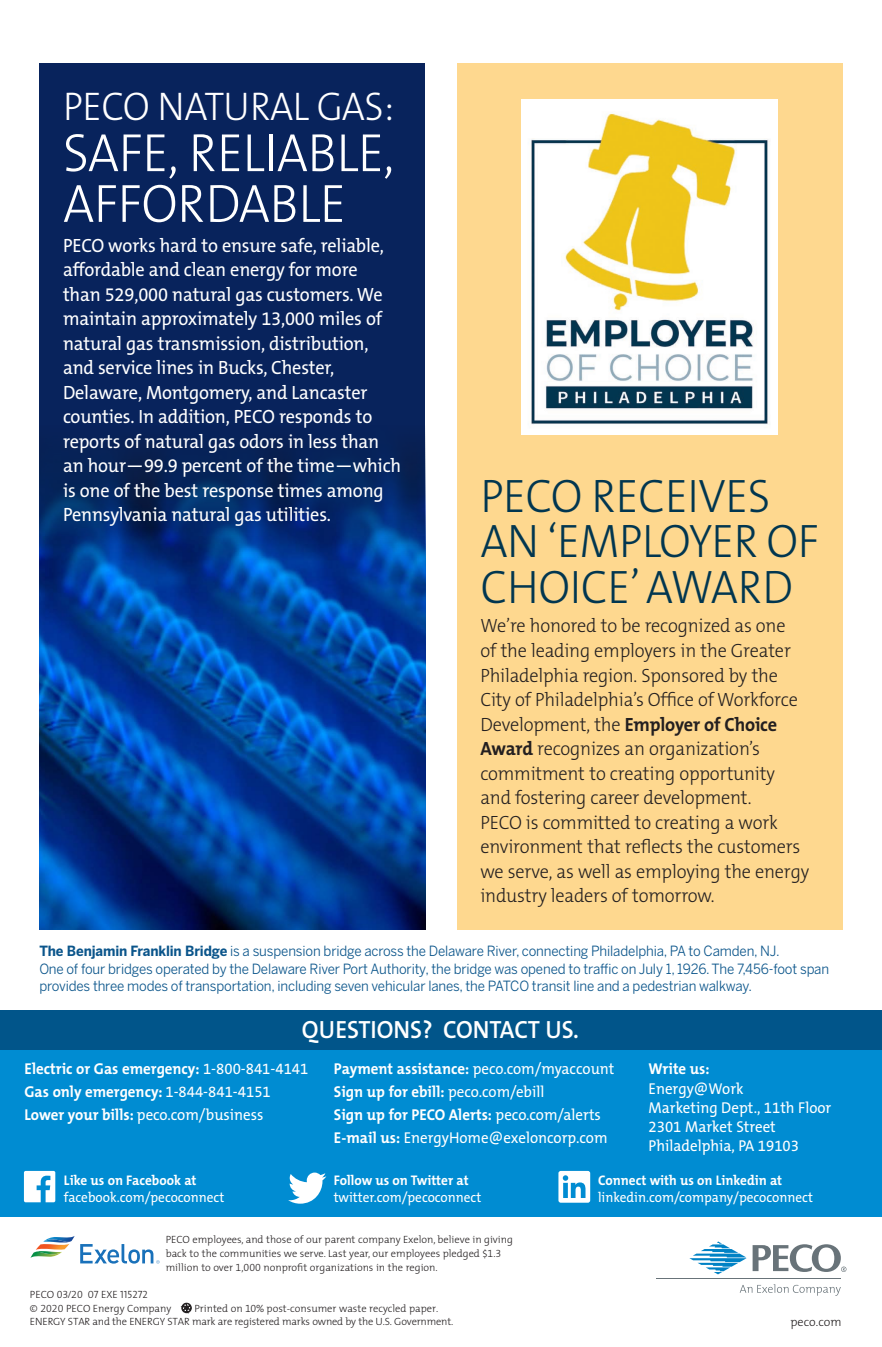
<style>
.page{position:relative;width:882px;height:1347px;background:#fff}
.page>*{position:absolute;margin:0;border:0;box-sizing:border-box;transform-origin:0 0}
.t1{font:300 54.25px/50.8px "The Mix B3";letter-spacing:-.01em;color:#fff;scale:.95 1}
.t2{font:300 47.25px/45.5px "The Mix B3";letter-spacing:-.01em;color:#013650;scale:.95 1}
.t3{font:300 40.25px "The Mix B3";color:#fff;scale:.95 1}
.t4{font:600 25.03px "The Mix B6";color:#fff;scale:.95 1}
.t5{font:19.25px/24.5px "The Mix B5 Plain";letter-spacing:-.01em;color:#fff;scale:.95 1}
.t6{font:300 19.25px/24.5px "The Mix B3";letter-spacing:-.01em;color:#231f20;scale:.95 1}
.t7{font:700 19.25px "The Mix B7";letter-spacing:-.01em;color:#231f20;scale:.95 1}
.t8{font:700 15.75px/22.8px "The Mix";color:#fff;scale:.95 1}
.t9{font:15.75px/19.2px "The Mix B5 Plain";color:#fff;scale:.95 1}
.t10{font:14px/17.5px "Benton Sans";letter-spacing:-.01em;color:#0b558b;scale:.95 1}
.t11{font:14px "The Mix B5 Plain";color:#fff;scale:.95 1}
.t12{font:700 14px "The Mix";color:#fff;scale:.95 1}
.t13{font:300 12.25px "The Mix";color:#231f20}
.t14{font:300 10.5px/14px "The Mix";color:#231f20}
.t15{font:10.5px "The Mix Light Caps";color:#231f20}
.s1{font-family:"The Mix B3";font-weight:300}
.s2{font-family:"The Mix B7";font-weight:700}
.s3{font-weight:700}
.s4{font-family:"The Mix B5 Plain";font-weight:400}
.s5{font-family:"The Mix";font-weight:700}
.s6{font-family:"The Mix Light Expert";font-weight:400}
.s7{font-family:"The Mix";font-weight:300}
.s8{font-family:"The Mix Light Expert"}
</style>
<div class="page">
<div style="left:0;top:1011px;width:882px;height:206px;background:#008cd2"></div>
<div style="left:457px;top:63px;width:386px;height:866px;background:#fed88f"></div>
<div style="left:39px;top:63px;width:386px;height:866px;background:#08235c"></div>
<img style="left:39px;top:446px;width:386px;height:483px">
<hr style="left:657px;top:1277px;width:184px;height:1px;background:#687379">
<svg style="left:288px;top:1172px;width:38px;height:31px"></svg>
<svg style="left:558px;top:1171px;width:32px;height:31px"></svg>
<img style="left:522px;top:99px;width:256px;height:335px">
<div style="left:0;top:1011px;width:882px;height:39px;background:#01558a"></div>
<svg style="left:24px;top:1171px;width:31px;height:31px"></svg>
<svg style="left:689px;top:1241px;width:58px;height:33px"></svg>
<svg style="left:753px;top:1244px;width:93px;height:28px"></svg>
<svg style="left:30px;top:1236px;width:130px;height:27px"></svg>
<svg style="left:181px;top:1302px;width:11px;height:11px"></svg>
<svg style="left:182px;top:1303px;width:9px;height:9px"></svg>
<svg style="left:740px;top:1284px;width:101px;height:11px"></svg>
<h3 class="t3" style="left:63px;top:86px;width:350px">PECO NATURAL GAS:</h3>
<h1 class="t1" style="left:63px;top:130px;width:350px">SAFE, RELIABLE,<br>AFFORDABLE</h1>
<p class="t5" style="left:63px;top:234px;width:357px">PECO works hard to ensure safe, reliable, affordable and clean energy for more<br>than 529,000 natural gas customers. We maintain approximately 13,000 miles of natural gas transmission, distribution, and service lines in Bucks, Chester, Delaware, Montgomery, and Lancaster counties. In addition, PECO responds to reports of natural gas odors in less than an hour—99.9 percent of the time—which is one of the best response times among Pennsylvania natural gas utilities.</p>
<h2 class="t2" style="left:480px;top:475px;width:358px">PECO RECEIVES<br>AN ‘EMPLOYER OF<br>CHOICE’ AWARD</h2>
<p class="t6" style="left:480px;top:614px;width:336px">We’re honored to be recognized as one of the leading employers in the Greater Philadelphia region. Sponsored by the City of Philadelphia’s Off ce of Workforce</p>
<p class="t7" style="left:480px;top:714px;width:314px"><span class="s1">Development, the</span> Employer of Choice</p>
<p class="t6" style="left:480px;top:737px;width:348px"><span class="s2">Award</span> recognizes an organization’s commitment to creating opportunity and fostering career development.<br>PECO is committed to creating a work environment that ref ects the customers we serve, as well as employing the energy industry leaders of tomorrow.</p>
<p class="t10" style="left:39px;top:942px;width:833px"><span class="s3">The Benjamin Franklin Bridge</span> is a suspension bridge across the Delaware River, connecting Philadelphia, PA to Camden, NJ.<br>One of four bridges operated by the Delaware River Port Authority, the bridge was opened to trafc on July 1, 1926. The 7,456-foot span provides three modes of transportation, including seven vehicular lanes, the PATCO transit line and a pedestrian walkway.</p>
<h3 class="t4" style="left:302px;top:1016px;width:293px">QUESTIONS? CONTACT US.</h3>
<p class="t8" style="left:25px;top:1057px;width:300px">Electric or Gas emergency: <span class="s4">1-800-841-4141<br></span>Gas only emergency: <span class="s4">1-844-841-4151</span></p>
<p class="t9" style="left:25px;top:1105px;width:253px"><span class="s5">Lower your bills:</span> peco.com/business</p>
<p class="t8" style="left:334px;top:1057px;width:297px">Payment assistance: <span class="s4">peco.com/myaccount<br></span>Sign up for ebill: <span class="s4">peco.com/ebill<br></span>Sign up for PECO Alerts: <span class="s4">peco.com/alerts</span></p>
<p class="t9" style="left:334px;top:1128px;width:290px"><span class="s5">E-mail us:</span> EnergyHome@exeloncorp.com</p>
<p class="t8" style="left:649px;top:1057px;width:66px">Write us:</p>
<p class="t9" style="left:649px;top:1079px;width:194px">Energy@Work<br>Marketing Dept., 11th Floor<br>2301 Market Street<br>Philadelphia, PA 19103</p>
<p class="t12" style="left:64px;top:1168px;width:141px">Like us on Facebook at</p>
<p class="t11" style="left:64px;top:1190px;width:170px">facebook.com/pecoconnect</p>
<p class="t12" style="left:334px;top:1168px;width:144px">Follow us on Twitter at</p>
<p class="t11" style="left:334px;top:1190px;width:157px">twitter.com/pecoconnect</p>
<p class="t14" style="left:166px;top:1232px;width:349px">PECO employees, and those of our parent company Exelon, believe in giving back to the communities we serve. Last year, our employees pledged $<span class="s6">1.3 </span>million to over <span class="s6">1,000</span> nonproft organizations in the region.</p>
<p class="t15" style="left:30px;top:1286px;width:119px"><span class="s7">PECO</span> <span class="s8">03/20</span> 07 EXE 115272</p>
<p class="t14" style="left:30px;top:1301px;width:143px">© <span class="s6">2020</span> PECO Energy Company</p>
<p class="t14" style="left:30px;top:1302px;width:425px;line-height:13.1px;text-indent:164px">Printed on <span class="s6">10</span>% post-consumer waste recycled paper.<br>ENERGY STAR and the ENERGY STAR mark are registered marks owned by the U.S. Government.</p>
<p class="t12" style="left:598px;top:1168px;width:195px">Connect with us on Linkedin at</p>
<p class="t11" style="left:598px;top:1190px;width:228px">linkedin.com/company/pecoconnect</p>
<p class="t13" style="left:791px;top:1311px;width:53px">peco.com</p>
</div>
